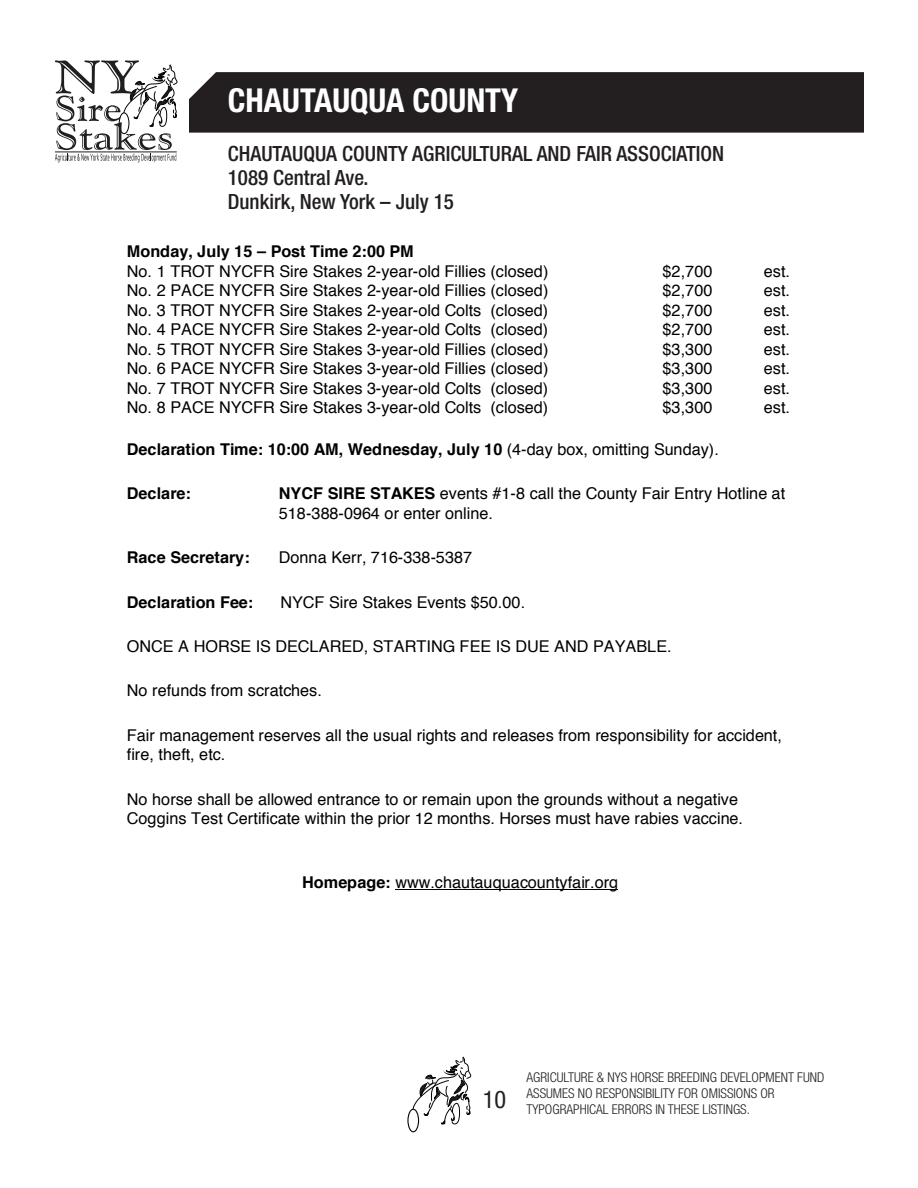
<style>
.page{position:relative;width:918px;height:1188px;background:#fff}
.page>*{position:absolute;margin:0;border:0;box-sizing:border-box;transform-origin:0 0}
.t1{font:700 condensed 33px "Helvetica Neue LT Std";color:#fff}
.t2{font:condensed 24.3px "Helvetica Neue LT Std";color:#231f20}
.t3{font:500 condensed 21px "Helvetica Neue LT Std";color:#231f20}
.t4{font:700 18.9px/22.8px "Helvetica";color:#000;text-align:center}
.t5{font:16.2px/19.5px "Helvetica";color:#000}
.t6{font:700 16.2px "Helvetica";letter-spacing:.005em;color:#000}
.t7{font:300 condensed 13.5px/16.2px "Helvetica Neue LT Std";color:#231f20}
.s1{font-weight:700}
.s2{font-weight:400}
</style>
<div class="page">
<div style="left:189px;top:72px;width:675px;height:61px;background:#231f20"></div>
<svg style="left:55px;top:60px;width:122px;height:102px"></svg>
<div style="left:407px;top:1109px;width:12px;height:23px;border:1px solid #050706;border-radius:50%"></div>
<svg style="left:412px;top:1056px;width:59px;height:69px"></svg>
<hr style="left:395px;top:889px;width:223px;height:1px;background:#000">
<p class="t1" style="left:228px;top:80px;width:292px">CHAUTAUQUA COUNTY</p>
<p class="t4" style="left:219px;top:128px;width:484px">CHAUTAUQUA COUNTY<br>Chautauqua County Agricultural and Fair Association</p>
<p class="t3" style="left:228px;top:141px;width:498px">CHAUTAUQUA COUNTY AGRICULTURAL AND FAIR ASSOCIATION</p>
<p class="t3" style="left:228px;top:165px;width:142px">1089 Central Ave.</p>
<p class="t3" style="left:228px;top:189px;width:228px">Dunkirk, New York – July 15</p>
<p class="t5" style="left:127px;top:241px;width:423px"><span class="s1">Monday, July 15 – Post Time 2:00 PM<br></span>No. 1 TROT NYCFR Sire Stakes 2-year-old Fillies (closed)</p>
<p class="t5" style="left:663px;top:261px;width:51px">$2,700</p>
<p class="t5" style="left:764px;top:261px;width:28px">est.</p>
<p class="t5" style="left:127px;top:280px;width:423px">No. 2 PACE NYCFR Sire Stakes 2-year-old Fillies (closed)</p>
<p class="t5" style="left:663px;top:280px;width:51px">$2,700</p>
<p class="t5" style="left:764px;top:280px;width:28px">est.</p>
<p class="t5" style="left:127px;top:300px;width:423px">No. 3 TROT NYCFR Sire Stakes 2-year-old Colts (closed)</p>
<p class="t5" style="left:663px;top:300px;width:51px">$2,700</p>
<p class="t5" style="left:764px;top:300px;width:28px">est.</p>
<p class="t5" style="left:127px;top:319px;width:423px">No. 4 PACE NYCFR Sire Stakes 2-year-old Colts (closed)</p>
<p class="t5" style="left:663px;top:319px;width:51px">$2,700</p>
<p class="t5" style="left:764px;top:319px;width:28px">est.</p>
<p class="t5" style="left:127px;top:339px;width:423px">No. 5 TROT NYCFR Sire Stakes 3-year-old Fillies (closed)</p>
<p class="t5" style="left:663px;top:339px;width:51px">$3,300</p>
<p class="t5" style="left:764px;top:339px;width:28px">est.</p>
<p class="t5" style="left:127px;top:358px;width:423px">No. 6 PACE NYCFR Sire Stakes 3-year-old Fillies (closed)</p>
<p class="t5" style="left:663px;top:358px;width:51px">$3,300</p>
<p class="t5" style="left:764px;top:358px;width:28px">est.</p>
<p class="t5" style="left:127px;top:378px;width:423px">No. 7 TROT NYCFR Sire Stakes 3-year-old Colts (closed)</p>
<p class="t5" style="left:663px;top:378px;width:51px">$3,300</p>
<p class="t5" style="left:764px;top:378px;width:28px">est.</p>
<p class="t5" style="left:127px;top:397px;width:423px">No. 8 PACE NYCFR Sire Stakes 3-year-old Colts (closed)</p>
<p class="t5" style="left:663px;top:397px;width:51px">$3,300</p>
<p class="t5" style="left:764px;top:397px;width:28px">est.</p>
<p class="t6" style="left:127px;top:439px;width:594px">Declaration Time: 10:00 AM, Wednesday, July 10 <span class="s2">(4-day box, omitting Sunday).</span></p>
<p class="t6" style="left:127px;top:483px;width:66px">Declare:</p>
<p class="t5" style="left:279px;top:484px;width:508px"><span class="s1">NYCF SIRE STAKES</span> events #1-8 call the County Fair Entry Hotline at<br>518-388-0964 or enter online.</p>
<p class="t6" style="left:127px;top:547px;width:124px">Race Secretary:</p>
<p class="t5" style="left:279px;top:547px;width:195px">Donna Kerr, 716-338-5387</p>
<p class="t6" style="left:127px;top:592px;width:128px">Declaration Fee:</p>
<p class="t5" style="left:280px;top:592px;width:246px">NYCF Sire Stakes Events $50.00.</p>
<p class="t5" style="left:127px;top:636px;width:546px">ONCE A HORSE IS DECLARED, STARTING FEE IS DUE AND PAYABLE.</p>
<p class="t5" style="left:127px;top:681px;width:197px">No refunds from scratches.</p>
<p class="t5" style="left:127px;top:725px;width:657px">Fair management reserves all the usual rights and releases from responsibility for accident, fire, theft, etc.</p>
<p class="t5" style="left:127px;top:789px;width:618px">No horse shall be allowed entrance to or remain upon the grounds without a negative<br>Coggins Test Certificate within the prior 12 months. Horses must have rabies vaccine.</p>
<p class="t5" style="left:302px;top:872px;width:318px"><span class="s1">Homepage:</span> www.chautauquacountyfair.org</p>
<h2 class="t2" style="left:483px;top:1085px;width:25px">10</h2>
<p class="t7" style="left:526px;top:1069px;width:299px">AGRICULTURE &amp; NYS HORSE BREEDING DEVELOPMENT FUND<br>ASSUMES NO RESPONSIBILITY FOR OMISSIONS OR<br>TYPOGRAPHICAL ERRORS IN THESE LISTINGS.</p>
</div>
